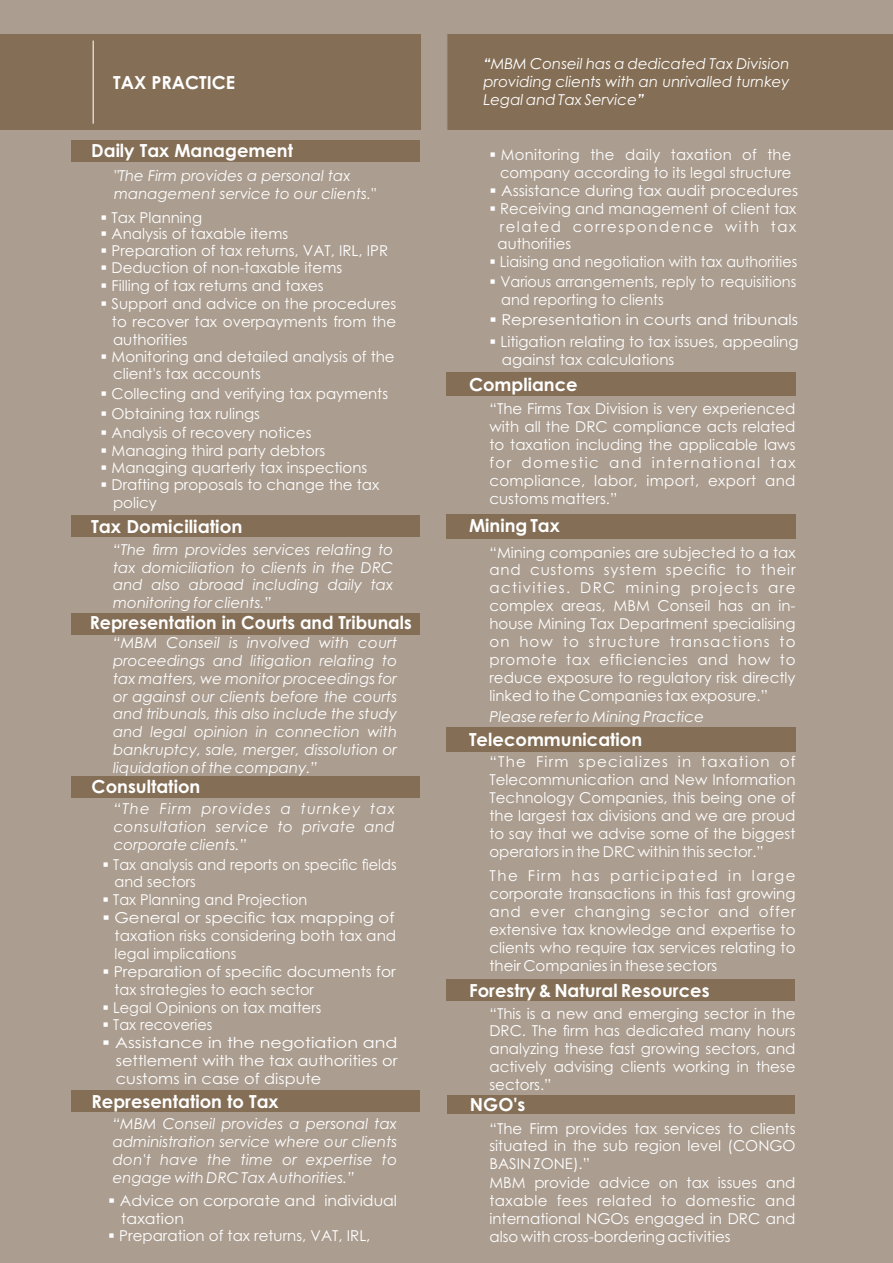
<style>
.page{position:relative;width:893px;height:1263px;background:#ab9d8f}
.page>*{position:absolute;margin:0;border:0;box-sizing:border-box;transform-origin:0 0}
.t1{font:700 18px "Century Gothic";color:#fff}
.t2{font:15px/17.9px "Century Gothic";color:#fff;text-align:justify}
.t3{font:italic 15px/17.9px "Century Gothic";color:#fff;text-align:justify}
.t4{font:15px/17.9px "Century Gothic";color:#fff;scale:.96 1}
.t5{font:15px/17.9px "Century Gothic";color:#fff;text-align:justify;scale:1.17 1}
.t6{font:15px/17.9px "Century Gothic";color:#fff;scale:1.1 1}
.t7{font:15px/17.9px "Century Gothic";color:#fff;scale:1.05 1}
.t8{font:15px "Century Gothic";color:#fff;scale:.95 1}
.t9{font:15px "Century Gothic";color:#fff;scale:1.09 1}
.s1{font-weight:700}
</style>
<div class="page">
<div style="left:446px;top:514px;width:135px;height:25px;background:#846e55"></div>
<div style="left:565px;top:514px;width:230px;height:25px;background:#846e55"></div>
<div style="left:71px;top:141px;width:349px;height:21px;background:#846e55"></div>
<div style="left:71px;top:515px;width:349px;height:21px;background:#846e55"></div>
<div style="left:71px;top:613px;width:349px;height:21px;background:#846e55"></div>
<div style="left:71px;top:776px;width:349px;height:21px;background:#846e55"></div>
<div style="left:71px;top:1090px;width:349px;height:21px;background:#846e55"></div>
<div style="left:447px;top:1095px;width:348px;height:19px;background:#846e55"></div>
<div style="left:446px;top:979px;width:348px;height:22px;background:#846e55"></div>
<div style="left:446px;top:727px;width:349px;height:24px;background:#846e55"></div>
<div style="left:446px;top:372px;width:349px;height:24px;background:#846e55"></div>
<div style="left:0;top:34px;width:893px;height:96px;background:#846e55"></div>
<hr style="left:93px;top:41px;width:1px;height:83px;background:#fff">
<div style="left:421px;top:34px;width:27px;height:96px;background:#ab9d8f"></div>
<p class="t1" style="left:113px;top:75px;width:124px">TAX PRACTICE</p>
<p class="t1" style="left:91px;top:143px;width:203px">Daily Tax Management</p>
<p class="t3" style="left:114px;top:168px;width:263px">"The Firm provides a personal tax management service to our clients."</p>
<p class="t2" style="left:101px;top:210px;width:103px">▪ Tax Planning</p>
<p class="t2" style="left:101px;top:226px;width:189px">▪ Analysis of taxable items</p>
<p class="t2" style="left:101px;top:243px;width:289px">▪ Preparation of tax returns, VAT, IRL, IPR</p>
<p class="t2" style="left:101px;top:260px;width:243px">▪ Deduction of non-taxable items</p>
<p class="t2" style="left:101px;top:278px;width:225px">▪ Filling of tax returns and taxes</p>
<p class="t2" style="left:112px;top:296px;width:286px;text-indent:-11px">▪ Support and advice on the procedures to recover tax overpayments from the authorities</p>
<p class="t2" style="left:113px;top:349px;width:283px;text-indent:-12px">▪ Monitoring and detailed analysis of the client's tax accounts</p>
<p class="t2" style="left:101px;top:386px;width:289px">▪ Collecting and verifying tax payments</p>
<p class="t2" style="left:101px;top:406px;width:161px">▪ Obtaining tax rulings</p>
<p class="t2" style="left:101px;top:425px;width:212px">▪ Analysis of recovery notices</p>
<p class="t2" style="left:101px;top:443px;width:226px">▪ Managing third party debtors</p>
<p class="t2" style="left:101px;top:460px;width:268px">▪ Managing quarterly tax inspections</p>
<p class="t2" style="left:113px;top:477px;width:268px;text-indent:-12px">▪ Drafting proposals to change the tax policy</p>
<p class="t3" style="left:113px;top:542px;width:282px">“The firm provides services relating to tax domiciliation to clients in the DRC and also abroad including daily tax monitoring for clients.”</p>
<p class="t1" style="left:90px;top:615px;width:324px">Representation in Courts and Tribunals</p>
<p class="t3" style="left:113px;top:635px;width:285px">“MBM Conseil is involved with court proceedings and litigation relating to tax matters, we monitor proceedings for or against our clients before the courts and tribunals, this also include the study and legal opinion in connection with bankruptcy, sale, merger, dissolution or liquidation of the company.”</p>
<p class="t1" style="left:92px;top:779px;width:110px">Consultation</p>
<p class="t3" style="left:114px;top:801px;width:283px">“The Firm provides a turnkey tax consultation service to private and corporate clients.”</p>
<p class="t4" style="left:115px;top:856px;width:295px;text-indent:-12px">▪ Tax analysis and reports on specific fields and sectors</p>
<p class="t4" style="left:103px;top:892px;width:215px">▪ Tax Planning and Projection</p>
<p class="t6" style="left:115px;top:910px;width:258px;text-indent:-12px">▪ General or specific tax mapping of taxation risks considering both tax and legal implications</p>
<p class="t2" style="left:115px;top:964px;width:283px;text-indent:-12px">▪ Preparation of specific documents for tax strategies to each sector</p>
<p class="t4" style="left:103px;top:999px;width:229px">▪ Legal Opinions on tax matters</p>
<p class="t4" style="left:103px;top:1017px;width:116px">▪ Tax recoveries</p>
<p class="t5" style="left:116px;top:1035px;width:242px;text-indent:-13px">▪ Assistance in the negotiation and settlement with the tax authorities or customs in case of dispute</p>
<p class="t1" style="left:91px;top:1094px;width:189px">Representation to Tax</p>
<p class="t3" style="left:113px;top:1116px;width:286px">“MBM Conseil provides a personal tax administration service where our clients don't have the time or expertise to engage with DRC Tax Authorities.”</p>
<p class="t7" style="left:121px;top:1193px;width:264px;text-indent:-13px">▪ Advice on corporate and individual taxation</p>
<p class="t2" style="left:108px;top:1228px;width:264px">▪ Preparation of tax returns, VAT, IRL,</p>
<p class="t1" style="left:91px;top:520px;width:153px">Tax Domiciliation</p>
<p class="t3" style="left:484px;top:56px;width:308px"><span class="s1">“</span>MBM Conseil has a dedicated Tax Division providing clients with an unrivalled turnkey Legal and Tax Service<span class="s1">”</span></p>
<p class="t2" style="left:489px;top:147px;width:304px;text-align:right">▪ Monitoring the daily taxation of the company according to its legal structure</p>
<p class="t7" style="left:489px;top:183px;width:296px">▪ Assistance during tax audit procedures</p>
<p class="t2" style="left:498px;top:201px;width:300px;text-indent:-8px">▪ Receiving and management of client tax related correspondence with tax authorities</p>
<p class="t8" style="left:489px;top:256px;width:325px">▪ Liaising and negotiation with tax authorities</p>
<p class="t4" style="left:501px;top:274px;width:309px;text-indent:-12px">▪ Various arrangements, reply to requisitions and reporting to clients</p>
<p class="t9" style="left:489px;top:313px;width:285px">▪ Representation in courts and tribunals</p>
<p class="t2" style="left:502px;top:334px;width:298px;text-indent:-12px">▪ Litigation relating to tax issues, appealing against tax calculations</p>
<p class="t1" style="left:469px;top:378px;width:110px">Compliance</p>
<p class="t2" style="left:489px;top:401px;width:308px">“The Firms Tax Division is very experienced with all the DRC compliance acts related to taxation including the applicable laws for domestic and international tax compliance, labor, import, export and customs matters.”</p>
<p class="t1" style="left:469px;top:519px;width:92px">Mining Tax</p>
<p class="t2" style="left:489px;top:545px;width:308px">“Mining companies are subjected to a tax and customs system specific to their activities. DRC mining projects are complex areas, MBM Conseil has an in&shy;house Mining Tax Department specialising on how to structure transactions to promote tax efficiencies and how to reduce exposure to regulatory risk directly linked to the Companies tax exposure.”</p>
<p class="t3" style="left:489px;top:709px;width:216px">Please refer to Mining Practice</p>
<p class="t1" style="left:469px;top:732px;width:175px">Telecommunication</p>
<p class="t2" style="left:489px;top:754px;width:308px">“The Firm specializes in taxation of Telecommunication and New Information Technology Companies, this being one of the largest tax divisions and we are proud to say that we advise some of the biggest operators in the DRC within this sector.”</p>
<p class="t2" style="left:489px;top:868px;width:308px">The Firm has participated in large corporate transactions in this fast growing and ever changing sector and offer extensive tax knowledge and expertise to clients who require tax services relating to their Companies in these sectors</p>
<p class="t1" style="left:469px;top:983px;width:242px">Forestry &amp; Natural Resources</p>
<p class="t2" style="left:489px;top:1005px;width:308px">“This is a new and emerging sector in the DRC. The firm has dedicated many hours analyzing these fast growing sectors, and actively advising clients working in these sectors.”</p>
<p class="t1" style="left:470px;top:1098px;width:57px">NGO's</p>
<p class="t2" style="left:489px;top:1120px;width:308px;text-align:left">“The Firm provides tax services to clients situated in the sub region level (CONGO BASIN ZONE).”<br>MBM provide advice on tax issues and taxable fees related to domestic and international NGOs engaged in DRC and also with cross-bordering activities</p>
</div>
